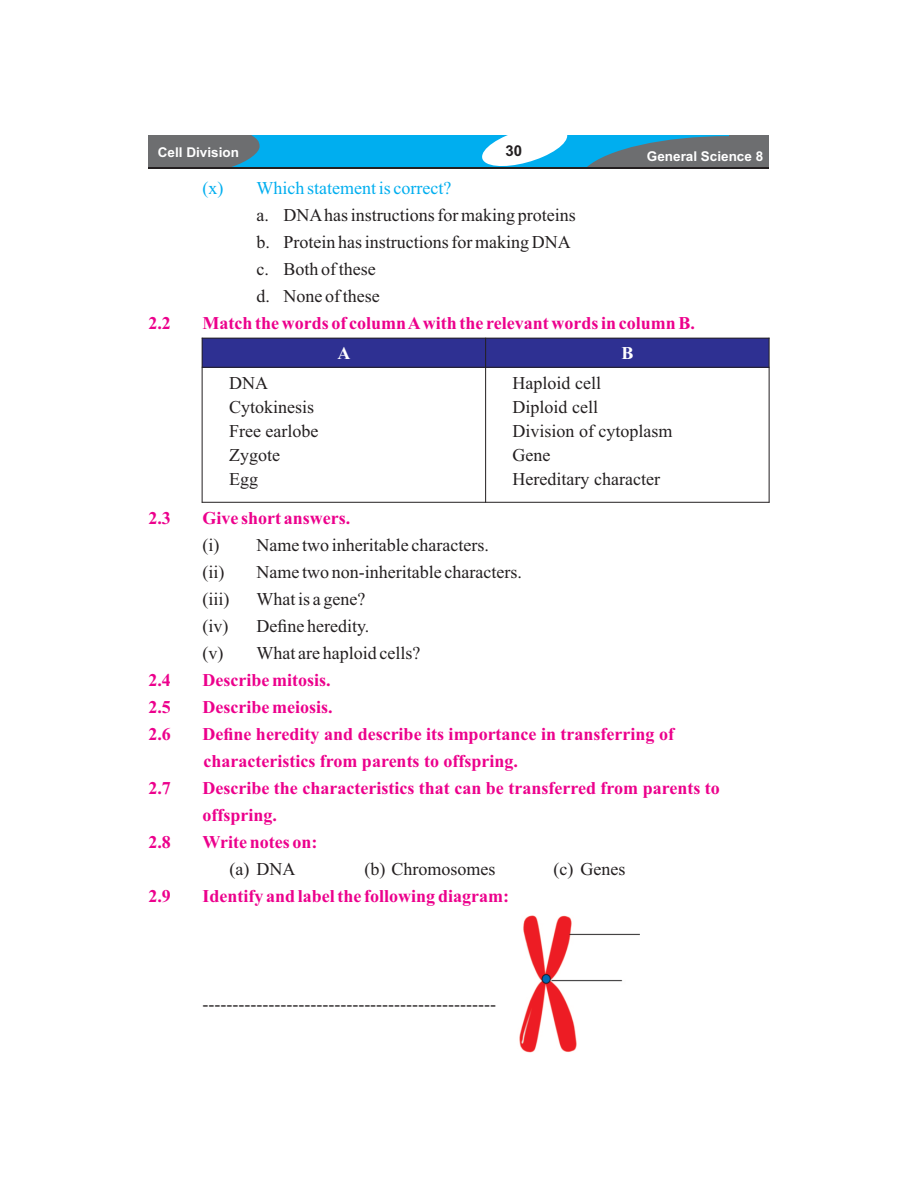
<style>
.page{position:relative;width:918px;height:1188px;background:#fff}
.page>*{position:absolute;margin:0;border:0;box-sizing:border-box;transform-origin:0 0}
.t1{font:18px/24px "Times New Roman";color:#231f20}
.t2{font:700 18px/27px "Times New Roman";color:#ec008c}
.t3{font:18px "Times New Roman";color:#00aeef}
.t4{font:700 18px "Times New Roman";color:#fff}
.t5{font:700 15px "Arial";color:#231f20}
.t6{font:700 13.5px "Arial";color:#fff}
</style>
<div class="page">
<div style="left:148px;top:135px;width:622px;height:32px;background:#6d6e70"></div>
<svg style="left:232px;top:135px;width:497px;height:32px"></svg>
<hr style="left:148px;top:167px;width:622px;height:2px;background:#231f20">
<div style="left:202px;top:338px;width:284px;height:29px;background:#2e3092"></div>
<div style="left:486px;top:338px;width:283px;height:29px;background:#2e3092"></div>
<hr style="left:202px;top:338px;width:1px;height:165px;background:#231f20">
<hr style="left:485px;top:338px;width:1px;height:165px;background:#231f20">
<hr style="left:769px;top:338px;width:1px;height:165px;background:#231f20">
<hr style="left:202px;top:502px;width:568px;height:1px;background:#231f20">
<hr style="left:202px;top:367px;width:568px;height:1px;background:#231f20">
<hr style="left:202px;top:338px;width:568px;height:1px;background:#231f20">
<img style="left:519px;top:915px;width:121px;height:138px">
<p class="t5" style="left:506px;top:145px;width:18px">30</p>
<p class="t6" style="left:158px;top:147px;width:83px">Cell Division</p>
<p class="t6" style="left:647px;top:151px;width:118px">General Science 8</p>
<p class="t3" style="left:202px;top:182px;width:251px">(x) Which statement is correct?</p>
<p class="t1" style="left:256px;top:203px;width:321px;line-height:27px">a. DNA has instructions for making proteins b. Protein has instructions for making DNA c. Both of these<br>d. None of these</p>
<p class="t2" style="left:148px;top:312px;width:24px">2.2</p>
<p class="t2" style="left:202px;top:312px;width:494px">Match the words of column A with the relevant words in column B.</p>
<p class="t4" style="left:337px;top:347px;width:14px">A</p>
<p class="t4" style="left:621px;top:347px;width:14px">B</p>
<p class="t1" style="left:229px;top:372px;width:91px">DNA<br>Cytokinesis<br>Free earlobe<br>Zygote<br>Egg</p>
<p class="t1" style="left:513px;top:372px;width:162px">Haploid cell<br>Diploid cell<br>Division of cytoplasm<br>Gene<br>Hereditary character</p>
<p class="t2" style="left:148px;top:507px;width:24px">2.3</p>
<p class="t2" style="left:202px;top:507px;width:149px">Give short answers.</p>
<p class="t1" style="left:202px;top:533px;width:288px;line-height:27px">(i) Name two inheritable characters. (ii)</p>
<p class="t1" style="left:256px;top:562px;width:267px">Name two non-inheritable characters.</p>
<p class="t1" style="left:202px;top:589px;width:28px">(iii)</p>
<p class="t1" style="left:256px;top:589px;width:111px">What is a gene?</p>
<p class="t1" style="left:202px;top:616px;width:27px">(iv)</p>
<p class="t1" style="left:202px;top:614px;width:220px;line-height:27px;text-align:center">Define heredity.<br>(v) What are haploid cells?</p>
<p class="t2" style="left:148px;top:669px;width:24px">2.4</p>
<p class="t2" style="left:202px;top:669px;width:130px">Describe mitosis.</p>
<p class="t2" style="left:148px;top:696px;width:24px">2.5</p>
<p class="t2" style="left:202px;top:696px;width:132px">Describe meiosis.</p>
<p class="t2" style="left:148px;top:723px;width:24px">2.6</p>
<p class="t2" style="left:202px;top:723px;width:473px">Define heredity and describe its importance in transferring of characteristics from parents to offspring.</p>
<p class="t2" style="left:148px;top:777px;width:24px">2.7</p>
<p class="t2" style="left:202px;top:777px;width:519px">Describe the characteristics that can be transferred from parents to offspring.</p>
<p class="t2" style="left:148px;top:831px;width:24px">2.8</p>
<p class="t2" style="left:202px;top:831px;width:117px">Write notes on:</p>
<p class="t1" style="left:229px;top:859px;width:67px">(a) DNA</p>
<p class="t1" style="left:364px;top:859px;width:133px">(b) Chromosomes</p>
<p class="t1" style="left:553px;top:859px;width:73px">(c) Genes</p>
<p class="t2" style="left:148px;top:885px;width:24px">2.9</p>
<p class="t2" style="left:202px;top:885px;width:308px">Identify and label the following diagram:</p>
<p class="t1" style="left:202px;top:994px;width:295px">-------------------------------------------------</p>
</div>
